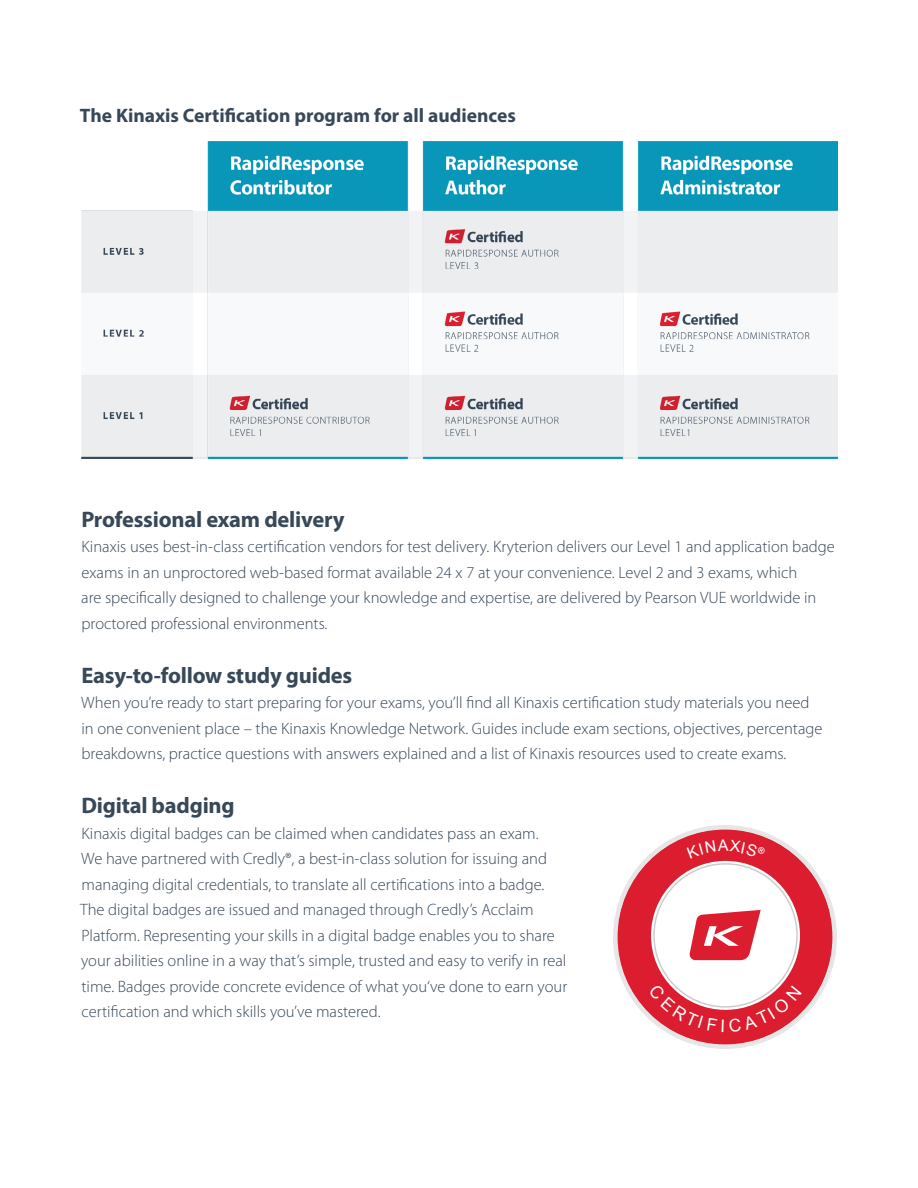
<style>
.page{position:relative;width:918px;height:1188px;background:#fff}
.page>*{position:absolute;margin:0;border:0;box-sizing:border-box;transform-origin:0 0}
.t1{font:700 22.5px "Myriad Pro";letter-spacing:-.01em;color:#374858}
.t2{font:700 19.5px "Myriad Pro";color:#374858}
.t3{font:300 16.5px/25.5px "Myriad Pro";color:#374858}
</style>
<div class="page">
<img style="left:81px;top:141px;width:756px;height:318px">
<div style="left:617px;top:829px;width:216px;height:216px;background:#db1d2f;border-radius:50%"></div>
<div style="left:651px;top:861px;width:149px;height:149px;background:#fff;border-radius:50%"></div>
<svg style="left:689px;top:910px;width:72px;height:50px"></svg>
<div style="left:613px;top:825px;width:224px;height:224px;border:5px solid #e6e6e6;border-radius:50%"></div>
<svg style="left:649px;top:984px;width:153px;height:48px"></svg>
<p class="t2" style="left:80px;top:103px;width:437px">The Kinaxis Certification program for all audiences</p>
<h1 class="t1" style="left:81px;top:505px;width:265px">Professional exam delivery</h1>
<p class="t3" style="left:81px;top:534px;width:755px">Kinaxis uses best-in-class certification vendors for test delivery. Kryterion delivers our Level 1 and application badge exams in an unproctored web-based format available 24 x 7 at your convenience. Level 2 and 3 exams, which<br>are specifically designed to challenge your knowledge and expertise, are delivered by Pearson VUE worldwide in proctored professional environments.</p>
<h1 class="t1" style="left:81px;top:661px;width:272px">Easy-to-follow study guides</h1>
<p class="t3" style="left:81px;top:690px;width:743px">When you’re ready to start preparing for your exams, you’ll find all Kinaxis certification study materials you need in one convenient place – the Kinaxis Knowledge Network. Guides include exam sections, objectives, percentage breakdowns, practice questions with answers explained and a list of Kinaxis resources used to create exams.</p>
<h1 class="t1" style="left:81px;top:791px;width:155px">Digital badging</h1>
<p class="t3" style="left:80px;top:821px;width:489px">Kinaxis digital badges can be claimed when candidates pass an exam.<br>We have partnered with Credly®, a best-in-class solution for issuing and managing digital credentials, to translate all certifications into a badge.<br>The digital badges are issued and managed through Credly’s Acclaim Platform. Representing your skills in a digital badge enables you to share your abilities online in a way that’s simple, trusted and easy to verify in real time. Badges provide concrete evidence of what you‘ve done to earn your certification and which skills you’ve mastered.</p>
</div>
